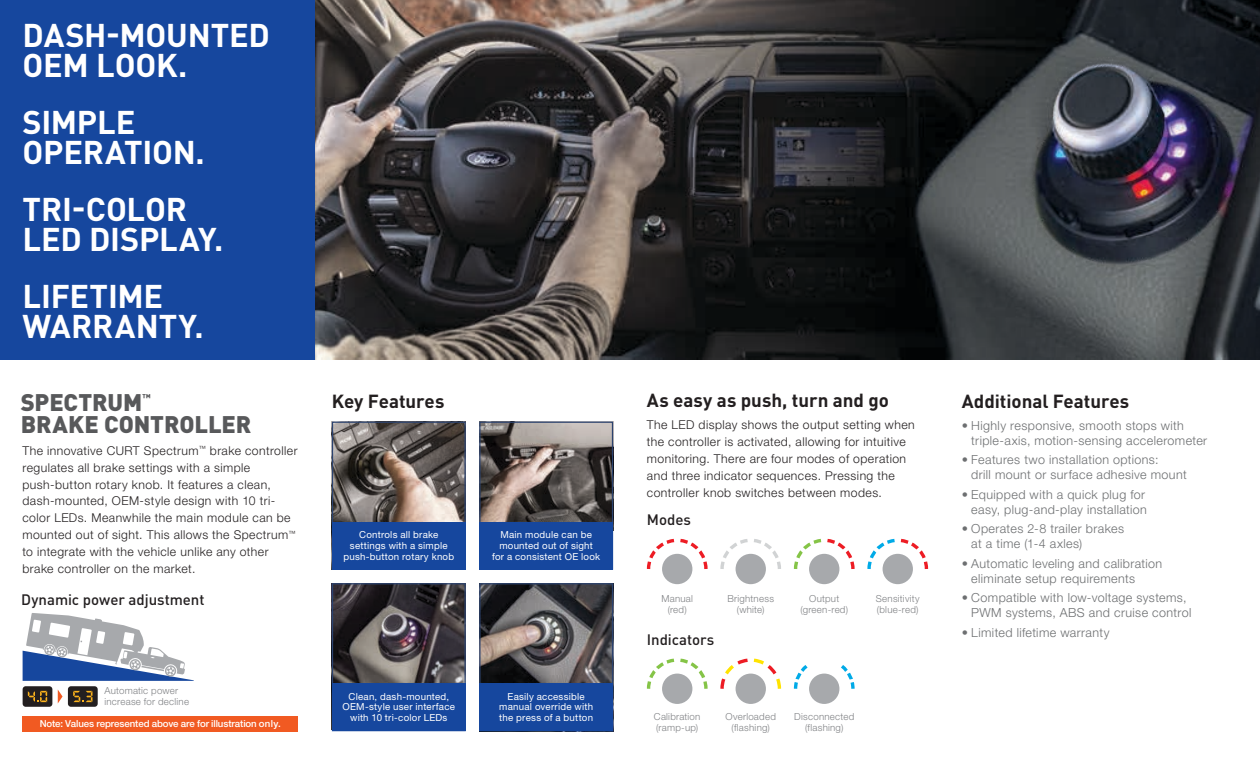
<style>
.page{position:relative;width:1260px;height:765px;background:#fff}
.page>*{position:absolute;margin:0;border:0;box-sizing:border-box;transform-origin:0 0}
.t1{font:700 32.5px/29.4px "DINOT";letter-spacing:-.005em;color:#fff}
.t2{font:900 23.75px "DINOT";letter-spacing:-.005em;color:#58595b}
.t3{font:700 18.75px "DINOT";color:#231f20}
.t4{font:500 15px "DINOT";letter-spacing:-.005em;color:#231f20}
.t5{font:300 12.5px/15px "Helvetica Neue LT Std";letter-spacing:.03em;color:#6d6f71}
.t6{font:300 12.25px/16.9px "Helvetica Neue LT Std";letter-spacing:.035em;color:#231f20}
.t7{font:9.75px/10.9px "Helvetica Neue LT Std";letter-spacing:.025em;color:#fff;text-align:center}
.t8{font:300 9.75px/10.9px "Helvetica Neue LT Std";letter-spacing:.025em;color:#808285;text-align:center}
.t9{font:500 9.75px "Helvetica Neue LT Std";letter-spacing:-.01em;color:#fff}
.t10{font:900 9.75px "DINOT";color:#58595b}
</style>
<div class="page">
<svg style="left:332px;top:422px;width:134px;height:100px;background:#766d68"></svg>
<svg style="left:332px;top:583px;width:134px;height:101px;background:#4a454a"></svg>
<svg style="left:479px;top:422px;width:134px;height:100px;background:#716965"></svg>
<svg style="left:479px;top:583px;width:134px;height:101px;background:#575457"></svg>
<div style="left:23px;top:686px;width:29px;height:21px;background:#231f20;border-radius:3px"></div>
<div style="left:68px;top:686px;width:30px;height:21px;background:#231f20;border-radius:3px"></div>
<svg style="left:28px;top:691px;width:19px;height:11px"></svg>
<svg style="left:73px;top:691px;width:20px;height:11px"></svg>
<svg style="left:58px;top:690px;width:5px;height:13px"></svg>
<svg style="left:23px;top:613px;width:171px;height:68px"></svg>
<div style="left:22px;top:716px;width:276px;height:15px;background:#f15a22"></div>
<div style="left:662px;top:554px;width:30px;height:30px;background:#a7a9ac;border-radius:50%"></div>
<svg style="left:646px;top:538px;width:62px;height:34px"></svg>
<div style="left:736px;top:554px;width:30px;height:30px;background:#a7a9ac;border-radius:50%"></div>
<svg style="left:720px;top:539px;width:61px;height:33px"></svg>
<div style="left:809px;top:554px;width:30px;height:30px;background:#a7a9ac;border-radius:50%"></div>
<svg style="left:793px;top:538px;width:62px;height:34px"></svg>
<div style="left:883px;top:554px;width:30px;height:30px;background:#a7a9ac;border-radius:50%"></div>
<svg style="left:867px;top:538px;width:62px;height:34px"></svg>
<div style="left:662px;top:674px;width:30px;height:30px;background:#a7a9ac;border-radius:50%"></div>
<svg style="left:646px;top:658px;width:62px;height:34px"></svg>
<div style="left:809px;top:674px;width:30px;height:30px;background:#a7a9ac;border-radius:50%"></div>
<svg style="left:793px;top:665px;width:18px;height:27px"></svg>
<svg style="left:837px;top:665px;width:18px;height:27px"></svg>
<div style="left:736px;top:674px;width:30px;height:30px;background:#a7a9ac;border-radius:50%"></div>
<svg style="left:720px;top:658px;width:62px;height:34px"></svg>
<div style="left:0;top:0;width:315px;height:360px;background:#16479e"></div>
<div style="left:479px;top:522px;width:134px;height:48px;background:#16479e"></div>
<div style="left:479px;top:684px;width:134px;height:47px;background:#16479e"></div>
<div style="left:332px;top:522px;width:134px;height:48px;background:#16479e"></div>
<div style="left:332px;top:684px;width:134px;height:47px;background:#16479e"></div>
<img style="left:315px;top:0;width:945px;height:360px">
<h1 class="t1" style="left:23px;top:18px;width:249px">DASH-MOUNTED<br>OEM LOOK.</h1>
<h1 class="t1" style="left:23px;top:105px;width:184px">SIMPLE<br>OPERATION.</h1>
<h1 class="t1" style="left:23px;top:192px;width:202px">TRI-COLOR<br>LED DISPLAY.</h1>
<h1 class="t1" style="left:23px;top:279px;width:183px">LIFETIME<br>WARRANTY.</h1>
<h2 class="t2" style="left:21px;top:383px;width:123px">SPECTRUM</h2>
<p class="t10" style="left:142px;top:389px;width:10px">™</p>
<h2 class="t2" style="left:21px;top:405px;width:232px">BRAKE CONTROLLER</h2>
<p class="t6" style="left:22px;top:442px;width:277px">The innovative CURT Spectrum<sup>™</sup> brake controller regulates all brake settings with a simple push-button rotary knob. It features a clean, dash-mounted, OEM-style design with 10 tri&shy;color LEDs. Meanwhile the main module can be mounted out of sight. This allows the Spectrum<sup>™ </sup>to integrate with the vehicle unlike any other brake controller on the market.</p>
<p class="t4" style="left:21px;top:588px;width:185px">Dynamic power adjustment</p>
<p class="t8" style="left:104px;top:685px;width:86px;text-align:left">Automatic power increase for decline</p>
<p class="t9" style="left:40px;top:718px;width:243px">Note: Values represented above are for illustration only.</p>
<h3 class="t3" style="left:332px;top:387px;width:114px">Key Features</h3>
<h3 class="t3" style="left:647px;top:386px;width:244px">As easy as push, turn and go</h3>
<h3 class="t3" style="left:962px;top:387px;width:169px">Additional Features</h3>
<p class="t7" style="left:343px;top:529px;width:112px">Controls all brake settings with a simple push-button rotary knob</p>
<p class="t7" style="left:492px;top:529px;width:110px">Main module can be mounted out of sight<br>for a consistent OE look</p>
<p class="t7" style="left:343px;top:690px;width:114px">Clean, dash-mounted,<br>OEM-style user interface with 10 tri-color LEDs</p>
<p class="t7" style="left:499px;top:690px;width:95px">Easily accessible manual override with the press of a button</p>
<p class="t6" style="left:647px;top:416px;width:269px">The LED display shows the output setting when the controller is activated, allowing for intuitive monitoring. There are four modes of operation and three indicator sequences. Pressing the controller knob switches between modes.</p>
<p class="t4" style="left:647px;top:508px;width:46px">Modes</p>
<p class="t8" style="left:661px;top:593px;width:33px">Manual (red)</p>
<p class="t8" style="left:727px;top:593px;width:48px">Brightness (white)</p>
<p class="t8" style="left:800px;top:593px;width:49px">Output (green-red)</p>
<p class="t8" style="left:876px;top:593px;width:45px;text-align:left">Sensitivity (blue-red)</p>
<p class="t4" style="left:647px;top:628px;width:69px">Indicators</p>
<p class="t8" style="left:654px;top:711px;width:48px;text-align:left">Calibration (ramp-up)</p>
<p class="t8" style="left:794px;top:711px;width:62px">Disconnected (flashing)</p>
<p class="t8" style="left:726px;top:711px;width:52px">Overloaded (flashing)</p>
<p class="t5" style="left:971px;top:417px;width:237px;text-indent:-9px">• Highly responsive, smooth stops with triple-axis, motion-sensing accelerometer</p>
<p class="t5" style="left:971px;top:452px;width:217px;text-indent:-9px">• Features two installation options:<br>drill mount or surface adhesive mount</p>
<p class="t5" style="left:962px;top:486px;width:187px;text-align:right">• Equipped with a quick plug for easy, plug-and-play installation</p>
<p class="t5" style="left:971px;top:521px;width:154px;text-indent:-9px">• Operates 2-8 trailer brakes at a time (1-4 axles)</p>
<p class="t5" style="left:971px;top:555px;width:192px;text-indent:-9px">• Automatic leveling and calibration eliminate setup requirements</p>
<p class="t5" style="left:971px;top:590px;width:222px;text-indent:-9px">• Compatible with low-voltage systems,<br>PWM systems, ABS and cruise control</p>
<p class="t5" style="left:962px;top:624px;width:149px">• Limited lifetime warranty</p>
</div>
